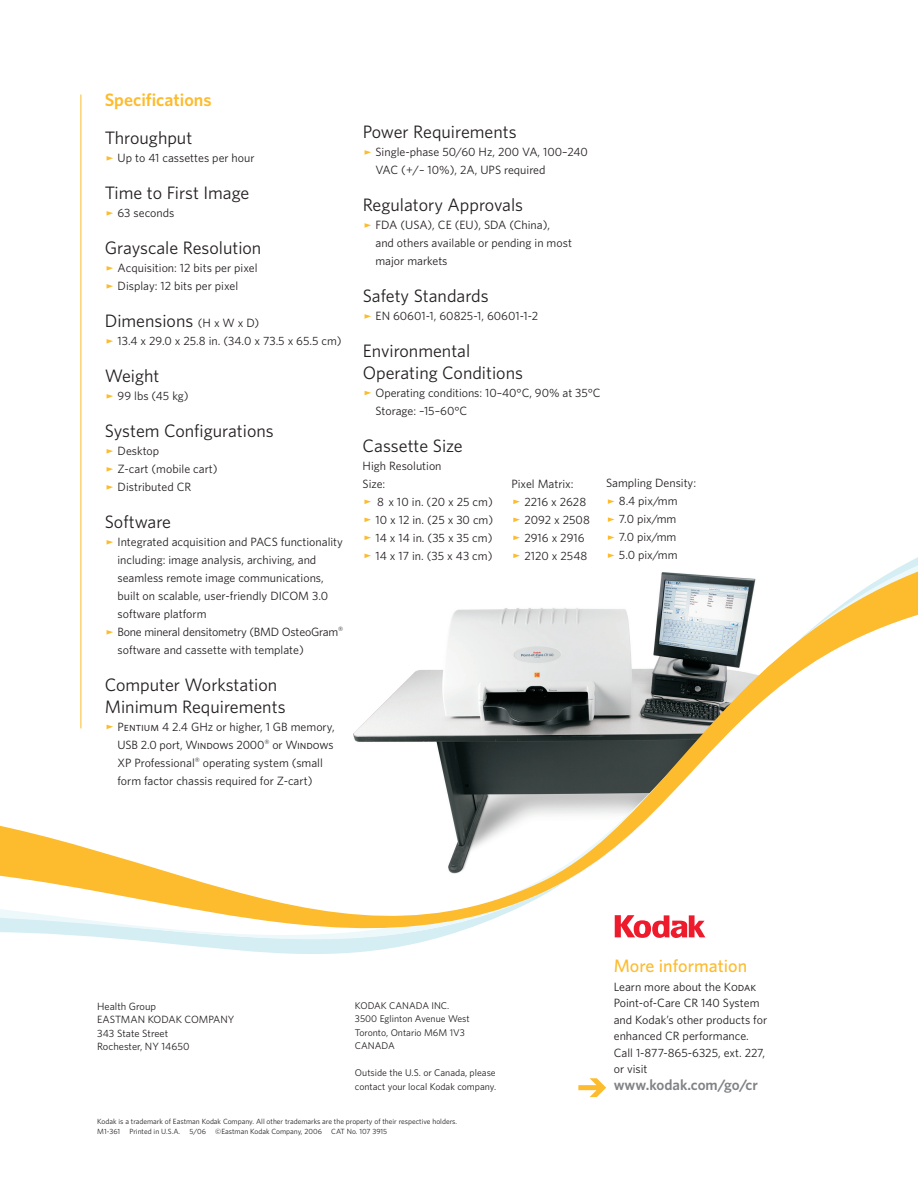
<style>
.page{position:relative;width:918px;height:1188px;background:#fff}
.page>*{position:absolute;margin:0;border:0;box-sizing:border-box;transform-origin:0 0}
.t1{font:18px/21.6px "Whitney";color:#231f20}
.t2{font:500 18px "Whitney";color:#fdbb2e}
.t3{font:600 18px "Whitney";color:#fdbb2e}
.t4{font:600 15px "Whitney";color:#808285}
.t5{font:12px/18px "Whitney";color:#231f20}
.t6{font:10.5px/13.5px "Whitney";color:#231f20}
.t7{font:9.75px/13.5px "Whitney";color:#231f20}
.t8{font:7.5px/10.5px "Whitney";color:#231f20}
.s1{font-size:12px}
.s2{font-family:"Whitney Book SC"}
</style>
<div class="page">
<svg style="left:0;top:501px;width:918px;height:453px"></svg>
<hr style="left:81px;top:94px;width:1px;height:634px;background:#fdbb2e">
<svg style="left:106px;top:725px;width:7px;height:7px"></svg>
<svg style="left:106px;top:630px;width:7px;height:8px"></svg>
<svg style="left:106px;top:540px;width:7px;height:8px"></svg>
<svg style="left:106px;top:485px;width:7px;height:5px"></svg>
<svg style="left:106px;top:467px;width:7px;height:5px"></svg>
<svg style="left:106px;top:449px;width:7px;height:5px"></svg>
<svg style="left:106px;top:394px;width:7px;height:5px"></svg>
<svg style="left:106px;top:339px;width:7px;height:5px"></svg>
<svg style="left:106px;top:284px;width:7px;height:5px"></svg>
<svg style="left:106px;top:266px;width:7px;height:5px"></svg>
<svg style="left:106px;top:211px;width:7px;height:5px"></svg>
<svg style="left:106px;top:156px;width:7px;height:5px"></svg>
<svg style="left:364px;top:391px;width:7px;height:5px"></svg>
<svg style="left:364px;top:314px;width:7px;height:5px"></svg>
<svg style="left:364px;top:223px;width:7px;height:5px"></svg>
<svg style="left:364px;top:150px;width:7px;height:5px"></svg>
<svg style="left:513px;top:554px;width:7px;height:7px"></svg>
<svg style="left:513px;top:536px;width:7px;height:7px"></svg>
<svg style="left:513px;top:518px;width:7px;height:7px"></svg>
<svg style="left:513px;top:500px;width:7px;height:7px"></svg>
<svg style="left:364px;top:554px;width:7px;height:7px"></svg>
<svg style="left:364px;top:536px;width:7px;height:7px"></svg>
<svg style="left:364px;top:518px;width:7px;height:7px"></svg>
<svg style="left:364px;top:500px;width:7px;height:7px"></svg>
<svg style="left:578px;top:1078px;width:28px;height:19px"></svg>
<svg style="left:608px;top:553px;width:6px;height:8px"></svg>
<svg style="left:608px;top:535px;width:6px;height:8px"></svg>
<svg style="left:608px;top:517px;width:6px;height:8px"></svg>
<svg style="left:608px;top:499px;width:6px;height:8px"></svg>
<svg style="left:615px;top:915px;width:90px;height:23px"></svg>
<h1 class="t3" style="left:105px;top:93px;width:108px">Specifications</h1>
<h1 class="t1" style="left:105px;top:128px;width:89px">Throughput</h1>
<p class="t5" style="left:118px;top:150px;width:138px">Up to 41 cassettes per hour</p>
<h1 class="t1" style="left:105px;top:183px;width:146px">Time to First Image</h1>
<p class="t5" style="left:117px;top:205px;width:58px">63 seconds</p>
<h1 class="t1" style="left:105px;top:238px;width:158px">Grayscale Resolution</h1>
<p class="t5" style="left:118px;top:260px;width:141px">Acquisition: 12 bits per pixel<br>Display: 12 bits per pixel</p>
<h1 class="t1" style="left:105px;top:311px;width:156px">Dimensions <span class="s1">(H x W x D)</span></h1>
<p class="t5" style="left:118px;top:333px;width:226px">13.4 x 29.0 x 25.8 in. (34.0 x 73.5 x 65.5 cm)</p>
<h1 class="t1" style="left:105px;top:366px;width:56px">Weight</h1>
<p class="t5" style="left:118px;top:388px;width:72px">99 lbs (45 kg)</p>
<h1 class="t1" style="left:105px;top:421px;width:171px">System Configurations</h1>
<p class="t5" style="left:118px;top:443px;width:101px">Desktop<br>Z-cart (mobile cart)<br>Distributed CR</p>
<h1 class="t1" style="left:105px;top:512px;width:68px">Software</h1>
<p class="t5" style="left:117px;top:534px;width:227px">Integrated acquisition and PACS functionality including: image analysis, archiving, and seamless remote image communications, built on scalable, user-friendly DICOM 3.0 software platform<br>Bone mineral densitometry (BMD OsteoGram<sup>® </sup>software and cassette with template)</p>
<h1 class="t1" style="left:105px;top:675px;width:182px">Computer Workstation<br>Minimum Requirements</h1>
<p class="t5" style="left:117px;top:718px;width:219px"><span class="s2">Pentium</span> 4 2.4 GHz or higher, 1 GB memory, USB 2.0 port, <span class="s2">Windows</span> 2000<sup>®</sup> or <span class="s2">Windows </span>XP Professional<sup>®</sup> operating system (small form factor chassis required for Z-cart)</p>
<h1 class="t1" style="left:363px;top:123px;width:155px">Power Requirements</h1>
<p class="t5" style="left:375px;top:144px;width:214px">Single-phase 50/60 Hz, 200 VA, 100–240<br>VAC (+/– 10%), 2A, UPS required</p>
<h1 class="t1" style="left:363px;top:196px;width:162px">Regulatory Approvals</h1>
<p class="t5" style="left:375px;top:217px;width:198px">FDA (USA), CE (EU), SDA (China),<br>and others available or pending in most major markets</p>
<h1 class="t1" style="left:363px;top:287px;width:127px">Safety Standards</h1>
<p class="t5" style="left:376px;top:308px;width:164px">EN 60601-1, 60825-1, 60601-1-2</p>
<h1 class="t1" style="left:363px;top:342px;width:162px">Environmental<br>Operating Conditions</h1>
<p class="t5" style="left:375px;top:385px;width:227px">Operating conditions: 10–40°C, 90% at 35°C<br>Storage: –15–60°C</p>
<h1 class="t1" style="left:363px;top:436px;width:102px">Cassette Size</h1>
<p class="t5" style="left:363px;top:457px;width:80px">High Resolution<br>Size:</p>
<p class="t5" style="left:376px;top:493px;width:119px;text-align:justify">8 x 10 in. (20 x 25 cm)<br>10 x 12 in. (25 x 30 cm)<br>14 x 14 in. (35 x 35 cm)<br>14 x 17 in. (35 x 43 cm)</p>
<p class="t5" style="left:606px;top:475px;width:92px;text-align:center">Sampling Density:<br>8.4 pix/mm<br>7.0 pix/mm<br>7.0 pix/mm<br>5.0 pix/mm</p>
<p class="t5" style="left:524px;top:475px;width:67px;text-indent:-13px">Pixel Matrix:<br>2216 x 2628<br>2092 x 2508<br>2916 x 2916<br>2120 x 2548</p>
<p class="t6" style="left:97px;top:1000px;width:139px">Health Group<br>EASTMAN KODAK COMPANY<br>343 State Street<br>Rochester, NY 14650</p>
<p class="t7" style="left:355px;top:999px;width:116px">KODAK CANADA INC.<br>3500 Eglinton Avenue West<br>Toronto, Ontario M6M 1V3<br>CANADA</p>
<p class="t7" style="left:355px;top:1067px;width:143px">Outside the U.S. or Canada, please contact your local Kodak company.</p>
<p class="t8" style="left:97px;top:1117px;width:361px">Kodak is a trademark of Eastman Kodak Company. All other trademarks are the property of their respective holders.<br>M1-361 Printed in U.S.A. 5/06 ©Eastman Kodak Company, 2006 CAT No. 107 3915</p>
<h1 class="t2" style="left:614px;top:959px;width:135px">More information</h1>
<p class="t5" style="left:614px;top:979px;width:155px;line-height:16.5px">Learn more about the <span class="s2">Kodak<br></span>Point-of-Care CR 140 System and Kodak’s other products for enhanced CR performance.<br>Call 1-877-865-6325, ext. 227, or visit</p>
<p class="t4" style="left:614px;top:1079px;width:146px">www.kodak.com/go/cr</p>
</div>
